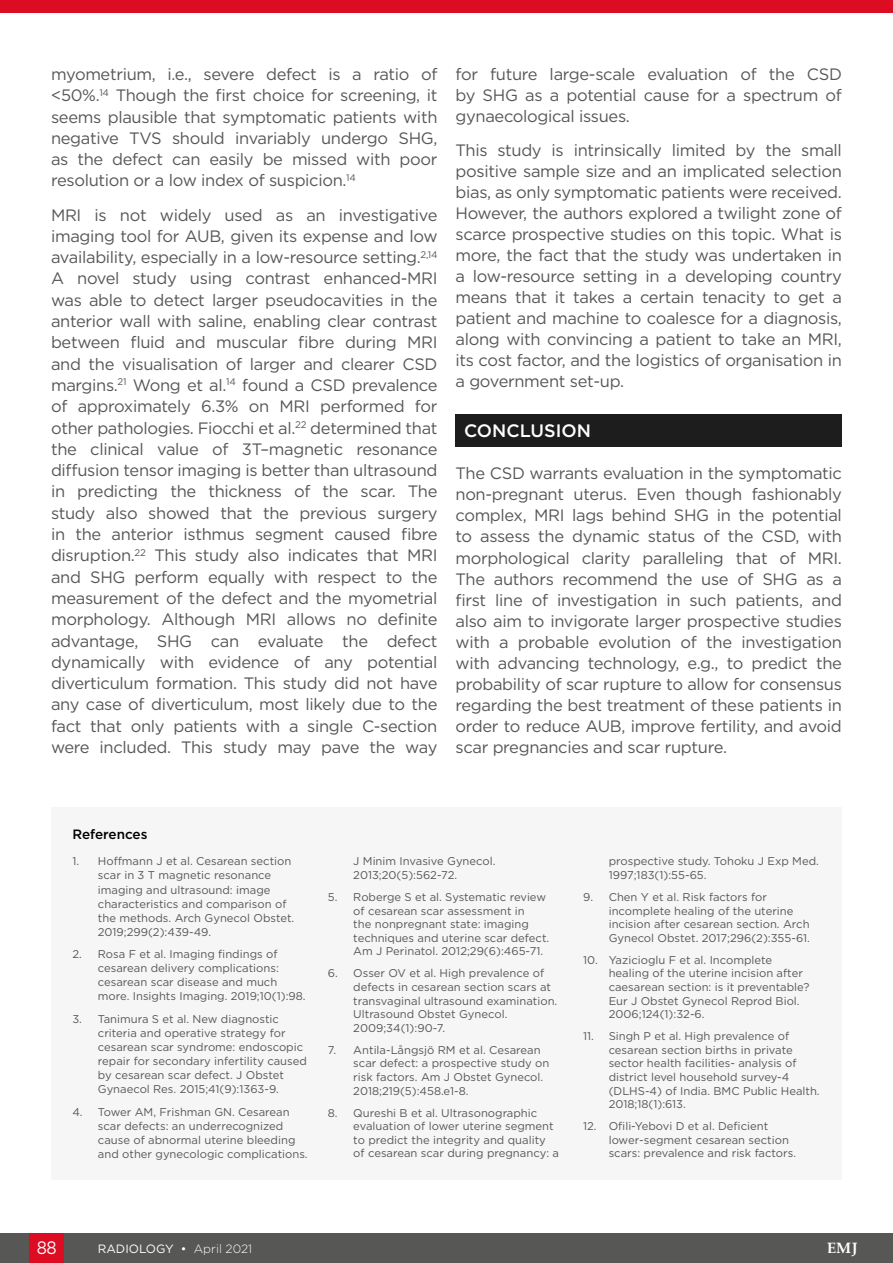
<style>
.page{position:relative;width:893px;height:1263px;background:#fff}
.page>*{position:absolute;margin:0;border:0;box-sizing:border-box;transform-origin:0 0}
.H1__Heading_1{font:500 18px "Gotham";color:#fff}
.t1{font:18px "Gotham";color:#fff;scale:.9 1}
.Body_Text__Justifica{font:16.5px/21.3px "Gotham";letter-spacing:-.02em;color:#575756;text-align:justify}
.t2{font:700 15px "Palatino Linotype";color:#fff}
.t3{font:500 13.5px "Gotham";color:#000}
.t4{font:12px "Gotham";color:#fff}
.t5{font:11.25px/13.6px "Gotham";color:#575756}
.s1{font-weight:300}
</style>
<div class="page">
<div style="left:0;top:1233px;width:893px;height:30px;background:#575756"></div>
<div style="left:30px;top:1233px;width:34px;height:30px;background:#dc0c23"></div>
<div style="left:0;top:0;width:893px;height:13px;background:#dc0c23"></div>
<div style="left:51px;top:807px;width:791px;height:372px;background:#f6f6f6"></div>
<div style="left:455px;top:414px;width:387px;height:33px;background:#1d1d1d"></div>
<p class="Body_Text__Justifica" style="left:51px;top:63px;width:388px">myometrium, i.e., severe defect is a ratio of &lt;50%.<sup>14</sup> Though the first choice for screening, it seems plausible that symptomatic patients with negative TVS should invariably undergo SHG, as the defect can easily be missed with poor resolution or a low index of suspicion.<sup>14</sup></p>
<p class="Body_Text__Justifica" style="left:51px;top:204px;width:388px">MRI is not widely used as an investigative imaging tool for AUB, given its expense and low availability, especially in a low-resource setting.<sup>2,14<br></sup>A novel study using contrast enhanced-MRI was able to detect larger pseudocavities in the anterior wall with saline, enabling clear contrast between fluid and muscular fibre during MRI and the visualisation of larger and clearer CSD margins.<sup>21</sup> Wong et al.<sup>14</sup> found a CSD prevalence of approximately 6.3% on MRI performed for other pathologies. Fiocchi et al.<sup>22</sup> determined that the clinical value of 3T–magnetic resonance diffusion tensor imaging is better than ultrasound in predicting the thickness of the scar. The study also showed that the previous surgery in the anterior isthmus segment caused fibre disruption.<sup>22</sup> This study also indicates that MRI and SHG perform equally with respect to the measurement of the defect and the myometrial morphology. Although MRI allows no definite advantage, SHG can evaluate the defect dynamically with evidence of any potential diverticulum formation. This study did not have any case of diverticulum, most likely due to the fact that only patients with a single C-section were included. This study may pave the way</p>
<p class="Body_Text__Justifica" style="left:455px;top:63px;width:388px">for future large-scale evaluation of the CSD by SHG as a potential cause for a spectrum of gynaecological issues.</p>
<p class="Body_Text__Justifica" style="left:455px;top:139px;width:388px">This study is intrinsically limited by the small positive sample size and an implicated selection bias, as only symptomatic patients were received.<br>However, the authors explored a twilight zone of scarce prospective studies on this topic. What is more, the fact that the study was undertaken in a low-resource setting in a developing country means that it takes a certain tenacity to get a patient and machine to coalesce for a diagnosis, along with convincing a patient to take an MRI, its cost factor, and the logistics of organisation in a government set-up.</p>
<p class="H1__Heading_1" style="left:464px;top:419px;width:128px">CONCLUSION</p>
<p class="Body_Text__Justifica" style="left:455px;top:463px;width:388px">The CSD warrants evaluation in the symptomatic non-pregnant uterus. Even though fashionably complex, MRI lags behind SHG in the potential to assess the dynamic status of the CSD, with morphological clarity paralleling that of MRI.<br>The authors recommend the use of SHG as a first line of investigation in such patients, and also aim to invigorate larger prospective studies with a probable evolution of the investigation with advancing technology, e.g., to predict the probability of scar rupture to allow for consensus regarding the best treatment of these patients in order to reduce AUB, improve fertility, and avoid scar pregnancies and scar rupture.</p>
<p class="t3" style="left:72px;top:825px;width:77px">References</p>
<p class="t5" style="left:98px;top:854px;width:198px;line-height:14.1px;text-indent:-26px">1. Hoffmann J et al. Cesarean section scar in 3 T magnetic resonance imaging and ultrasound: image characteristics and comparison of the methods. Arch Gynecol Obstet.<br>2019;299(2):439-49.</p>
<p class="t5" style="left:98px;top:947px;width:209px;line-height:14.1px;text-indent:-26px">2. Rosa F et al. Imaging findings of cesarean delivery complications: cesarean scar disease and much more. Insights Imaging. 2019;10(1):98.</p>
<p class="t5" style="left:98px;top:1012px;width:211px;line-height:14.1px;text-indent:-26px">3. Tanimura S et al. New diagnostic criteria and operative strategy for cesarean scar syndrome: endoscopic repair for secondary infertility caused by cesarean scar defect. J Obstet Gynaecol Res. 2015;41(9):1363-9.</p>
<p class="t5" style="left:98px;top:1104px;width:211px;line-height:14.1px;text-indent:-26px">4. Tower AM, Frishman GN. Cesarean scar defects: an underrecognized cause of abnormal uterine bleeding and other gynecologic complications.</p>
<p class="t5" style="left:353px;top:854px;width:144px">J Minim Invasive Gynecol.<br>2013;20(5):562-72.</p>
<p class="t5" style="left:353px;top:890px;width:198px;text-indent:-26px">5. Roberge S et al. Systematic review of cesarean scar assessment in<br>the nonpregnant state: imaging techniques and uterine scar defect.<br>Am J Perinatol. 2012;29(6):465-71.</p>
<p class="t5" style="left:353px;top:966px;width:206px;text-indent:-26px">6. Osser OV et al. High prevalence of defects in cesarean section scars at transvaginal ultrasound examination.<br>Ultrasound Obstet Gynecol.<br>2009;34(1):90-7.</p>
<p class="t5" style="left:353px;top:1043px;width:198px;text-indent:-26px">7. Antila-Långsjӧ RM et al. Cesarean scar defect: a prospective study on risk factors. Am J Obstet Gynecol.<br>2018;219(5):458.e1-8.</p>
<p class="t5" style="left:353px;top:1106px;width:207px;text-indent:-26px">8. Qureshi B et al. Ultrasonographic evaluation of lower uterine segment to predict the integrity and quality of cesarean scar during pregnancy: a</p>
<p class="t5" style="left:609px;top:854px;width:212px">prospective study. Tohoku J Exp Med.<br>1997;183(1):55-65.</p>
<p class="t5" style="left:609px;top:890px;width:203px;text-indent:-26px">9. Chen Y et al. Risk factors for incomplete healing of the uterine incision after cesarean section. Arch Gynecol Obstet. 2017;296(2):355-61.</p>
<p class="t5" style="left:609px;top:953px;width:202px;text-indent:-26px">10. Yazicioglu F et al. Incomplete healing of the uterine incision after caesarean section: is it preventable?<br>Eur J Obstet Gynecol Reprod Biol.<br>2006;124(1):32-6.</p>
<p class="t5" style="left:609px;top:1029px;width:212px;text-indent:-26px">11. Singh P et al. High prevalence of cesarean section births in private sector health facilities- analysis of district level household survey-4 (DLHS-4) of India. BMC Public Health.<br>2018;18(1):613.</p>
<p class="t5" style="left:609px;top:1119px;width:189px;text-indent:-26px">12. Ofili-Yebovi D et al. Deficient lower-segment cesarean section scars: prevalence and risk factors.</p>
<p class="t1" style="left:37px;top:1236px;width:24px">88</p>
<p class="t4" style="left:98px;top:1241px;width:156px">RADIOLOGY • <span class="s1">April 2021</span></p>
<p class="t2" style="left:827px;top:1238px;width:32px">EMJ</p>
</div>
